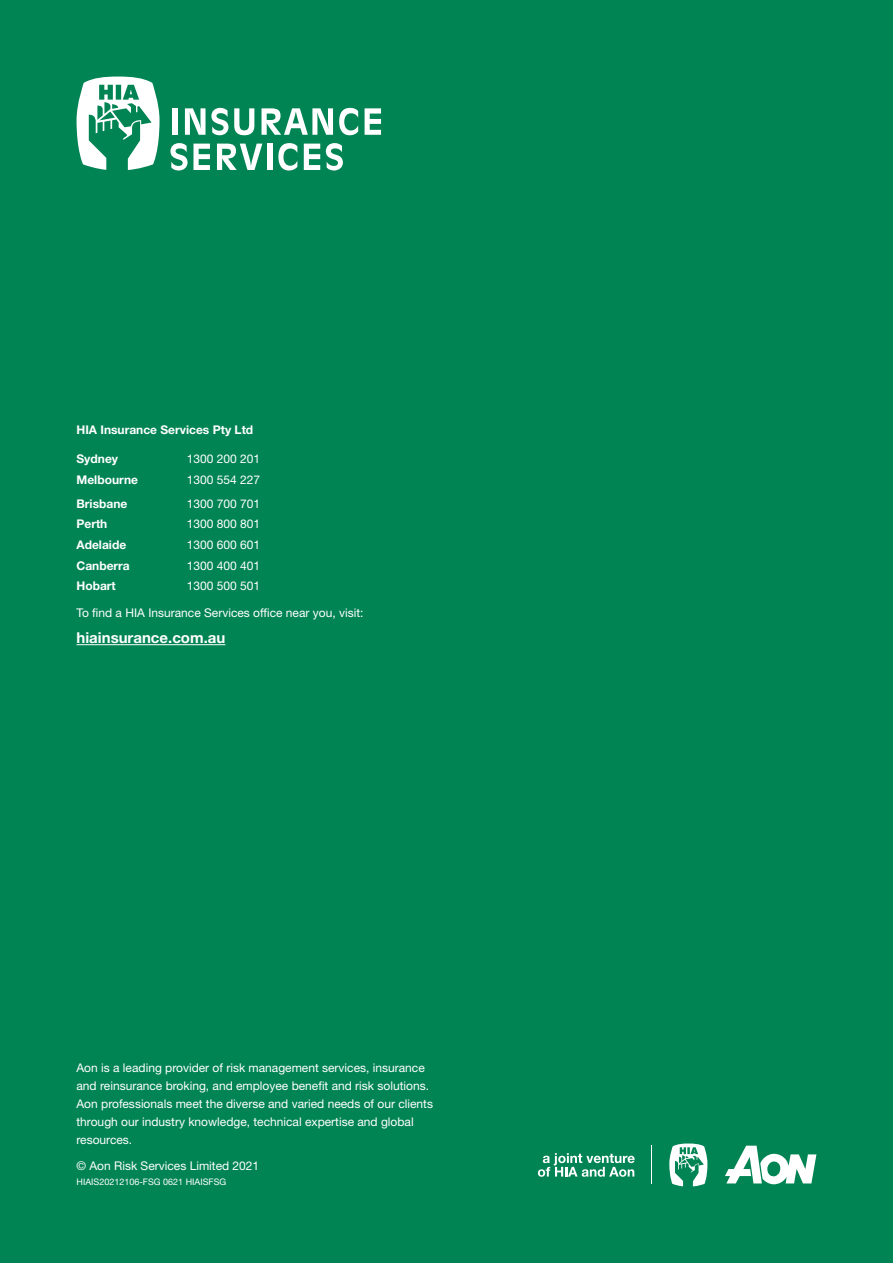
<style>
.page{position:relative;width:893px;height:1263px;background:#008453}
.page>*{position:absolute;margin:0;border:0;box-sizing:border-box;transform-origin:0 0}
.t1{font:700 15px "Helvetica Neue LT Std";color:#fff}
.t2{font:12px/18px "Helvetica Neue LT Std";color:#fff}
.t3{font:700 12px "Helvetica Neue LT Std";color:#fff}
.t4{font:9px "Helvetica Neue LT Std";color:#fff}
</style>
<div class="page">
<hr style="left:77px;top:644px;width:148px;height:1px;background:#fff">
<svg style="left:725px;top:1146px;width:91px;height:38px"></svg>
<hr style="left:651px;top:1146px;width:1px;height:38px;background:#fff">
<svg style="left:538px;top:1153px;width:97px;height:24px"></svg>
<svg style="left:669px;top:1143px;width:38px;height:43px"></svg>
<div style="left:172px;top:108px;width:6px;height:27px;background:#fff"></div>
<svg style="left:185px;top:108px;width:20px;height:27px"></svg>
<svg style="left:211px;top:108px;width:17px;height:27px"></svg>
<svg style="left:234px;top:108px;width:20px;height:27px"></svg>
<svg style="left:261px;top:108px;width:72px;height:27px"></svg>
<svg style="left:339px;top:108px;width:19px;height:27px"></svg>
<svg style="left:365px;top:108px;width:16px;height:27px"></svg>
<svg style="left:170px;top:143px;width:40px;height:27px"></svg>
<svg style="left:217px;top:144px;width:45px;height:26px"></svg>
<div style="left:267px;top:144px;width:5px;height:26px;background:#fff"></div>
<svg style="left:278px;top:143px;width:19px;height:27px"></svg>
<svg style="left:304px;top:144px;width:16px;height:26px"></svg>
<svg style="left:326px;top:143px;width:17px;height:27px"></svg>
<svg style="left:77px;top:77px;width:83px;height:93px"></svg>
<p class="t3" style="left:77px;top:422px;width:178px">HIA Insurance Services Pty Ltd</p>
<p class="t3" style="left:77px;top:451px;width:43px">Sydney</p>
<p class="t2" style="left:187px;top:450px;width:75px">1300 200 201</p>
<p class="t3" style="left:77px;top:472px;width:63px">Melbourne</p>
<p class="t2" style="left:187px;top:470px;width:75px">1300 554 227</p>
<p class="t3" style="left:77px;top:496px;width:52px">Brisbane</p>
<p class="t2" style="left:187px;top:494px;width:75px">1300 700 701</p>
<p class="t3" style="left:77px;top:517px;width:32px">Perth</p>
<p class="t2" style="left:187px;top:515px;width:75px">1300 800 801</p>
<p class="t3" style="left:77px;top:537px;width:51px">Adelaide</p>
<p class="t2" style="left:187px;top:536px;width:75px">1300 600 601</p>
<p class="t3" style="left:77px;top:558px;width:55px">Canberra</p>
<p class="t2" style="left:187px;top:556px;width:75px">1300 400 401</p>
<p class="t3" style="left:77px;top:578px;width:41px">Hobart</p>
<p class="t2" style="left:187px;top:577px;width:75px">1300 500 501</p>
<p class="t2" style="left:77px;top:603px;width:288px">To find a HIA Insurance Services office near you, visit:</p>
<p class="t1" style="left:77px;top:629px;width:150px">hiainsurance.com.au</p>
<p class="t2" style="left:77px;top:1058px;width:358px">Aon is a leading provider of risk management services, insurance and reinsurance broking, and employee benefit and risk solutions.<br>Aon professionals meet the diverse and varied needs of our clients through our industry knowledge, technical expertise and global resources.</p>
<p class="t2" style="left:77px;top:1157px;width:184px">© Aon Risk Services Limited 2021</p>
<p class="t4" style="left:77px;top:1176px;width:151px">HIAIS20212106-FSG 0621 HIAISFSG</p>
</div>
